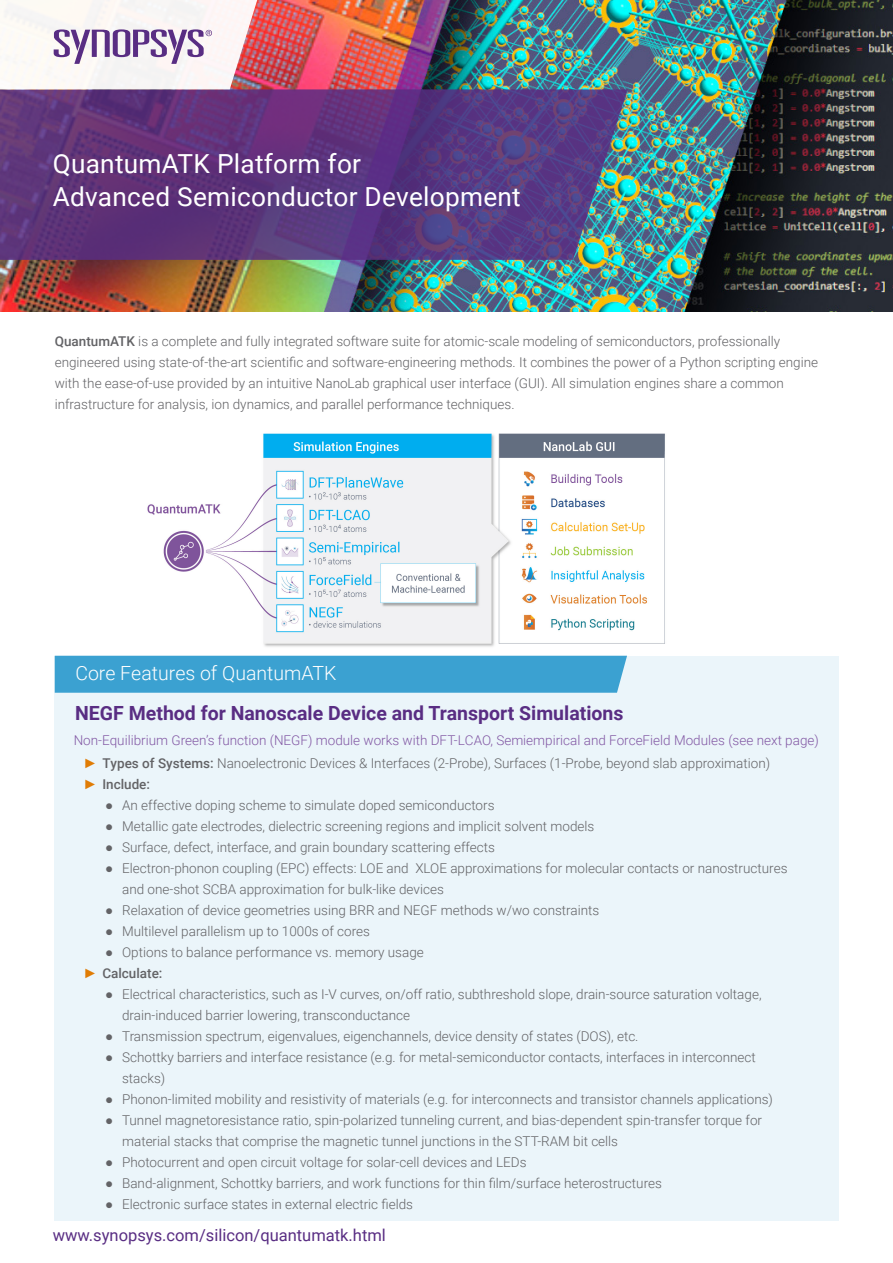
<style>
.page{position:relative;width:893px;height:1263px;background:#fff}
.page>*{position:absolute;margin:0;border:0;box-sizing:border-box;transform-origin:0 0}
.SUBTITLE{font:26.25px "Roboto";letter-spacing:.01em;color:#fff}
.HEADING_1{font:700 19.5px "Roboto";color:#592d83}
.HEADING_1-2{font:300 19.5px "Roboto";color:#fff}
.t1{font:16.5px "Roboto";color:#592d83}
.t2{font:300 13.5px/21px "Roboto";color:#636366}
.t3{font:300 13.5px "Roboto";color:#8258a4}
.t4{font:500 13.5px "Roboto";color:#636366}
.s1{font-weight:500}
.s2{font-family:"Arial Narrow";font-weight:400;color:#e07c05}
.s3{font-family:"Arial Narrow";font-weight:400}
</style>
<div class="page">
<div style="left:55px;top:656px;width:784px;height:565px;background:#ebf5fa"></div>
<img style="left:0;top:0;width:893px;height:311px">
<svg style="left:0;top:89px;width:627px;height:171px"></svg>
<svg style="left:0;top:0;width:262px;height:89px"></svg>
<div style="left:55px;top:656px;width:572px;height:37px;background:#3ba1d1"></div>
<img style="left:147px;top:433px;width:518px;height:214px">
<p class="SUBTITLE" style="left:53px;top:145px;width:310px">QuantumATK Platform for</p>
<p class="SUBTITLE" style="left:53px;top:178px;width:470px">Advanced Semiconductor Development</p>
<p class="t2" style="left:55px;top:330px;width:727px"><span class="s1">QuantumATK</span> is a complete and fully integrated software suite for atomic-scale modeling of semiconductors, professionally</p>
<p class="t2" style="left:55px;top:351px;width:765px">engineered using state-of-the-art scientific and software-engineering methods. It combines the power of a Python scripting engine</p>
<p class="t2" style="left:55px;top:372px;width:731px">with the ease-of-use provided by an intuitive NanoLab graphical user interface (GUI). All simulation engines share a common</p>
<p class="t2" style="left:55px;top:393px;width:461px">infrastructure for analysis, ion dynamics, and parallel performance techniques.</p>
<p class="HEADING_1-2" style="left:75px;top:660px;width:263px">Core Features of QuantumATK</p>
<p class="HEADING_1" style="left:75px;top:699px;width:550px">NEGF Method for Nanoscale Device and Transport Simulations</p>
<p class="t2" style="left:85px;top:752px;width:686px"><span class="s2">►</span> <span class="s1">Types of Systems:</span> Nanoelectronic Devices &amp; Interfaces (2-Probe), Surfaces (1-Probe, beyond slab approximation)</p>
<p class="t4" style="left:85px;top:774px;width:66px"><span class="s2">►</span> Include:</p>
<p class="t2" style="left:105px;top:794px;width:391px"><span class="s3">●</span> An effective doping scheme to simulate doped semiconductors</p>
<p class="t2" style="left:105px;top:815px;width:491px"><span class="s3">●</span> Metallic gate electrodes, dielectric screening regions and implicit solvent models</p>
<p class="t2" style="left:105px;top:836px;width:391px"><span class="s3">●</span> Surface, defect, interface, and grain boundary scattering effects</p>
<p class="t2" style="left:122px;top:857px;width:667px;text-indent:-17px"><span class="s3">●</span> Electron-phonon coupling (EPC) effects: LOE and XLOE approximations for molecular contacts or nanostructures and one-shot SCBA approximation for bulk-like devices</p>
<p class="t2" style="left:105px;top:899px;width:496px"><span class="s3">●</span> Relaxation of device geometries using BRR and NEGF methods w/wo constraints</p>
<p class="t2" style="left:105px;top:920px;width:266px"><span class="s3">●</span> Multilevel parallelism up to 1000s of cores</p>
<p class="t2" style="left:105px;top:941px;width:320px"><span class="s3">●</span> Options to balance performance vs. memory usage</p>
<p class="t4" style="left:85px;top:963px;width:79px"><span class="s2">►</span> Calculate:</p>
<p class="t2" style="left:122px;top:983px;width:641px;text-indent:-17px"><span class="s3">●</span> Electrical characteristics, such as I-V curves, on/off ratio, subthreshold slope, drain-source saturation voltage, drain-induced barrier lowering, transconductance</p>
<p class="t2" style="left:105px;top:1025px;width:535px"><span class="s3">●</span> Transmission spectrum, eigenvalues, eigenchannels, device density of states (DOS), etc.</p>
<p class="t2" style="left:122px;top:1046px;width:635px;text-indent:-17px"><span class="s3">●</span> Schottky barriers and interface resistance (e.g. for metal-semiconductor contacts, interfaces in interconnect stacks)</p>
<p class="t2" style="left:105px;top:1088px;width:669px"><span class="s3">●</span> Phonon-limited mobility and resistivity of materials (e.g. for interconnects and transistor channels applications)</p>
<p class="t2" style="left:122px;top:1109px;width:641px;text-indent:-17px"><span class="s3">●</span> Tunnel magnetoresistance ratio, spin-polarized tunneling current, and bias-dependent spin-transfer torque for material stacks that comprise the magnetic tunnel junctions in the STT-RAM bit cells</p>
<p class="t2" style="left:105px;top:1151px;width:423px"><span class="s3">●</span> Photocurrent and open circuit voltage for solar-cell devices and LEDs</p>
<p class="t2" style="left:105px;top:1172px;width:558px"><span class="s3">●</span> Band-alignment, Schottky barriers, and work functions for thin film/surface heterostructures</p>
<p class="t2" style="left:105px;top:1193px;width:309px"><span class="s3">●</span> Electronic surface states in external electric fields</p>
<p class="t3" style="left:74px;top:731px;width:747px">Non-Equilibrium Green’s function (NEGF) module works with DFT-LCAO, Semiempirical and ForceField Modules (see next page)</p>
<p class="t1" style="left:53px;top:1223px;width:335px">www.synopsys.com/silicon/quantumatk.html</p>
</div>
